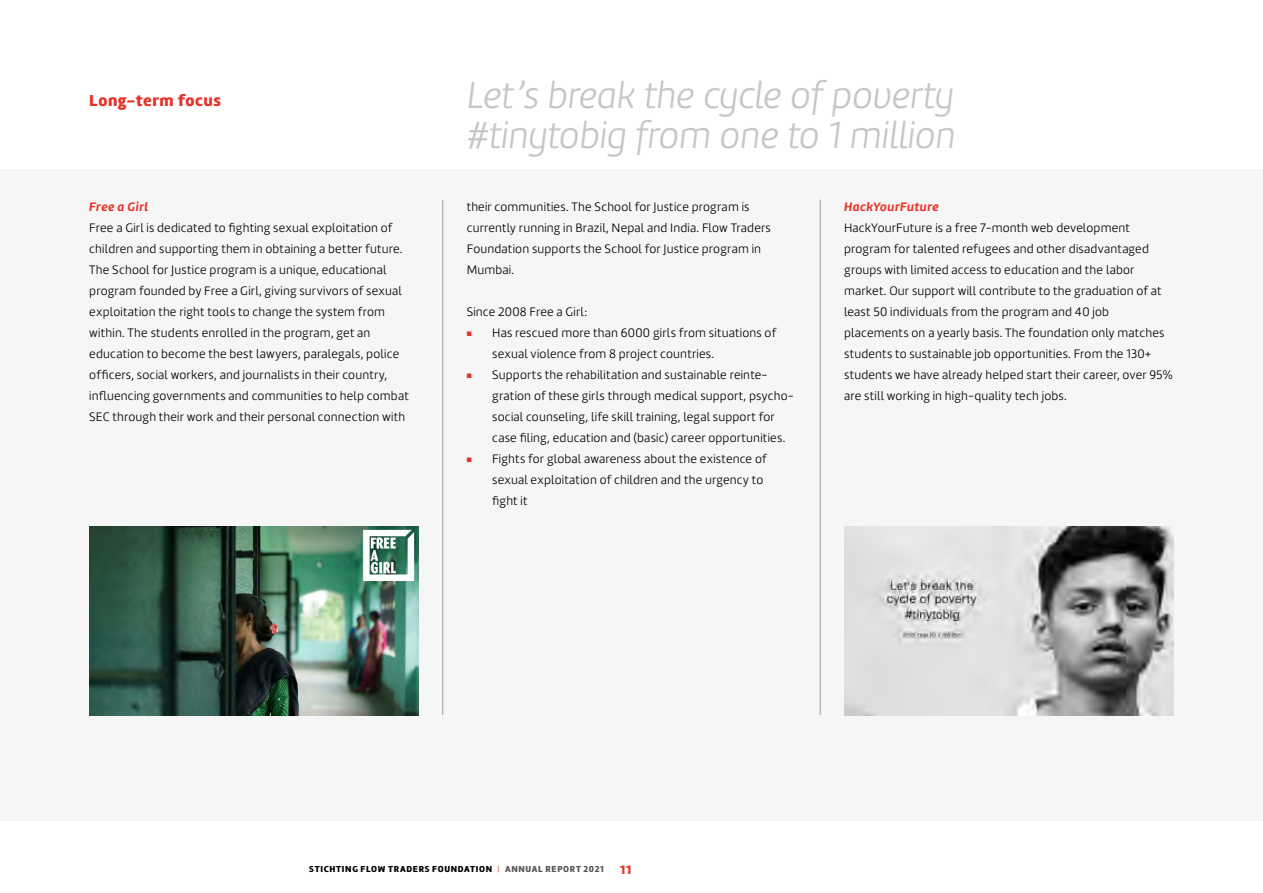
<style>
.page{position:relative;width:1263px;height:893px;background:#fff}
.page>*{position:absolute;margin:0;border:0;box-sizing:border-box;transform-origin:0 0}
.BEELD-Quote{font:italic 300 39px/40.5px "Marine";letter-spacing:-.005em;color:#c6c6c6}
._1_Tussenkop_1{font:900 16.5px "Marine";letter-spacing:.035em;color:#e63329}
._1_Tekst{font:300 12.75px/21px "Marine";letter-spacing:.015em;color:#000}
._1_Tussenkop_2{font:italic 700 12.75px "Marine";letter-spacing:.035em;color:#e63329}
.t1{font:900 12.75px "Marine";color:#e63329}
.t2{font:900 9px "Marine";letter-spacing:.075em;color:#000}
.s1{font-weight:300;color:#e63329}
.s2{color:#575756}
</style>
<div class="page">
<div style="left:0;top:169px;width:1263px;height:651px;background:#f6f6f6"></div>
<img style="left:844px;top:526px;width:330px;height:189px">
<hr style="left:442px;top:200px;width:1px;height:515px;background:#9d9d9c">
<hr style="left:820px;top:200px;width:1px;height:515px;background:#9d9d9c">
<img style="left:89px;top:526px;width:330px;height:189px">
<p class="_1_Tussenkop_1" style="left:89px;top:90px;width:133px">Long-term focus</p>
<p class="_1_Tussenkop_2" style="left:89px;top:198px;width:60px">Free a Girl</p>
<p class="_1_Tekst" style="left:89px;top:217px;width:321px">Free a Girl is dedicated to fighting sexual exploitation of children and supporting them in obtaining a better future.<br>The School for Justice program is a unique, educational program founded by Free a Girl, giving survivors of sexual exploitation the right tools to change the system from within. The students enrolled in the program, get an education to become the best lawyers, paralegals, police officers, social workers, and journalists in their country, influencing governments and communities to help combat SEC through their work and their personal connection with</p>
<p class="BEELD-Quote" style="left:467px;top:74px;width:491px">Let’s break the cycle of poverty #tinytobig from one to 1 million</p>
<p class="_1_Tekst" style="left:467px;top:196px;width:306px">their communities. The School for Justice program is currently running in Brazil, Nepal and India. Flow Traders Foundation supports the School for Justice program in Mumbai.</p>
<p class="_1_Tekst" style="left:467px;top:301px;width:122px">Since 2008 Free a Girl:</p>
<p class="_1_Tekst" style="left:492px;top:322px;width:285px">Has rescued more than 6000 girls from situations of sexual violence from 8 project countries.</p>
<p class="_1_Tekst" style="left:492px;top:364px;width:303px">Supports the rehabilitation and sustainable reinte&shy;gration of these girls through medical support, psycho&shy;social counseling, life skill training, legal support for case filing, education and (basic) career opportunities.</p>
<p class="_1_Tekst" style="left:492px;top:448px;width:276px">Fights for global awareness about the existence of sexual exploitation of children and the urgency to fight it</p>
<p class="_1_Tussenkop_2" style="left:844px;top:198px;width:96px">HackYourFuture</p>
<p class="_1_Tekst" style="left:844px;top:217px;width:330px">HackYourFuture is a free 7-month web development program for talented refugees and other disadvantaged groups with limited access to education and the labor market. Our support will contribute to the graduation of at least 50 individuals from the program and 40 job placements on a yearly basis. The foundation only matches students to sustainable job opportunities. From the 130+ students we have already helped start their career, over 95% are still working in high-quality tech jobs.</p>
<p class="t2" style="left:309px;top:863px;width:296px">STICHTING FLOW TRADERS FOUNDATION <span class="s1">|</span> <span class="s2">ANNUAL REPORT 2021</span></p>
<p class="t1" style="left:620px;top:862px;width:13px">11</p>
</div>
